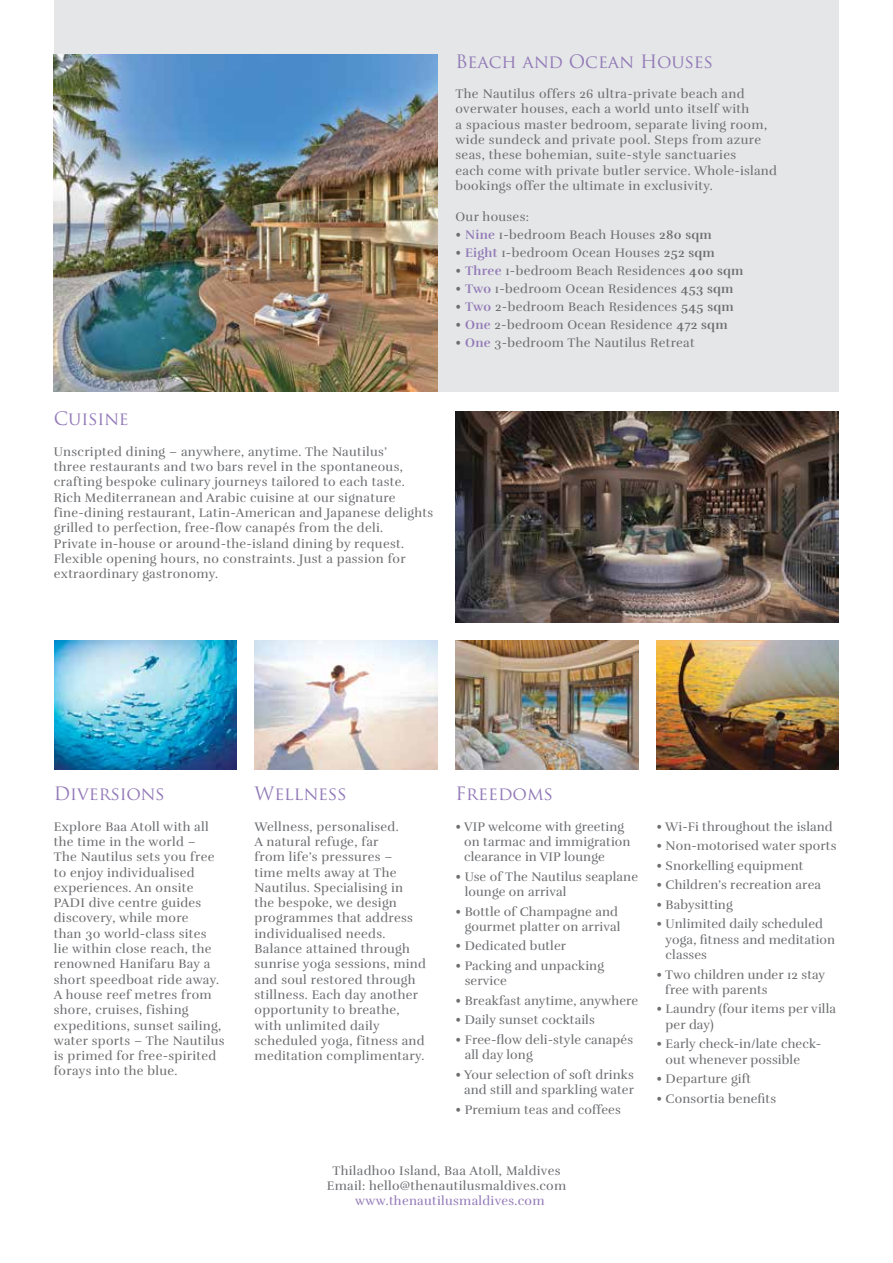
<style>
.page{position:relative;width:893px;height:1263px;background:#fff}
.page>*{position:absolute;margin:0;border:0;box-sizing:border-box;transform-origin:0 0}
.t1{font:18px "Trajan Pro";color:#9279b7}
.t2{font:12.75px/15.3px "Rufina";letter-spacing:.025em;color:#6d6e71}
.t3{font:12.75px "Rufina";letter-spacing:.025em;color:#9279b7}
.s1{font-weight:700;color:#9279b7}
.s2{font-weight:700}
</style>
<div class="page">
<img style="left:455px;top:412px;width:384px;height:211px">
<img style="left:54px;top:640px;width:183px;height:129px">
<img style="left:656px;top:640px;width:183px;height:129px">
<img style="left:255px;top:640px;width:182px;height:129px">
<img style="left:455px;top:640px;width:183px;height:129px">
<div style="left:54px;top:0;width:785px;height:391px;background:#e4e6e7"></div>
<img style="left:54px;top:54px;width:383px;height:337px">
<h1 class="t1" style="left:455px;top:50px;width:259px">Beach and Ocean Houses</h1>
<p class="t2" style="left:455px;top:86px;width:323px">The Nautilus offers 26 ultra-private beach and overwater houses, each a world unto itself with<br>a spacious master bedroom, separate living room, wide sundeck and private pool. Steps from azure seas, these bohemian, suite-style sanctuaries<br>each come with private butler service. Whole-island bookings offer the ultimate in exclusivity.</p>
<p class="t2" style="left:455px;top:210px;width:75px">Our houses:</p>
<p class="t2" style="left:455px;top:228px;width:258px">• <span class="s1">Nine</span> 1-bedroom Beach Houses <span class="s2">280 sqm</span></p>
<p class="t2" style="left:455px;top:246px;width:261px">• <span class="s1">Eight</span> 1-bedroom Ocean Houses <span class="s2">252 sqm</span></p>
<p class="t2" style="left:455px;top:264px;width:290px">• <span class="s1">Three</span> 1-bedroom Beach Residences <span class="s2">400 sqm</span></p>
<p class="t2" style="left:455px;top:282px;width:279px">• <span class="s1">Two</span> 1-bedroom Ocean Residences <span class="s2">453 sqm</span></p>
<p class="t2" style="left:455px;top:300px;width:280px">• <span class="s1">Two</span> 2-bedroom Beach Residences <span class="s2">545 sqm</span></p>
<p class="t2" style="left:455px;top:318px;width:274px">• <span class="s1">One</span> 2-bedroom Ocean Residence <span class="s2">472 sqm</span></p>
<p class="t2" style="left:455px;top:336px;width:241px">• <span class="s1">One</span> 3-bedroom The Nautilus Retreat</p>
<h1 class="t1" style="left:54px;top:407px;width:76px">Cuisine</h1>
<p class="t2" style="left:54px;top:444px;width:381px">Unscripted dining – anywhere, anytime. The Nautilus’<br>three restaurants and two bars revel in the spontaneous, crafting bespoke culinary journeys tailored to each taste.<br>Rich Mediterranean and Arabic cuisine at our signature fine-dining restaurant, Latin-American and Japanese delights grilled to perfection, free-flow canapés from the deli.<br>Private in-house or around-the-island dining by request.<br>Flexible opening hours, no constraints. Just a passion for extraordinary gastronomy.</p>
<h1 class="t1" style="left:54px;top:782px;width:113px">Diversions</h1>
<p class="t2" style="left:54px;top:819px;width:172px">Explore Baa Atoll with all the time in the world –<br>The Nautilus sets you free to enjoy individualised experiences. An onsite<br>PADI dive centre guides discovery, while more<br>than 30 world-class sites<br>lie within close reach, the renowned Hanifaru Bay a short speedboat ride away.<br>A house reef metres from shore, cruises, fishing expeditions, sunset sailing, water sports – The Nautilus is primed for free-spirited forays into the blue.</p>
<h1 class="t1" style="left:255px;top:782px;width:94px">Wellness</h1>
<p class="t2" style="left:255px;top:819px;width:173px">Wellness, personalised.<br>A natural refuge, far<br>from life’s pressures –<br>time melts away at The<br>Nautilus. Specialising in<br>the bespoke, we design programmes that address individualised needs.<br>Balance attained through sunrise yoga sessions, mind and soul restored through stillness. Each day another opportunity to breathe, with unlimited daily scheduled yoga, fitness and meditation complimentary.</p>
<h1 class="t1" style="left:455px;top:782px;width:99px">Freedoms</h1>
<p class="t2" style="left:464px;top:819px;width:168px;text-indent:-9px">• VIP welcome with greeting on tarmac and immigration clearance in VIP lounge</p>
<p class="t2" style="left:465px;top:869px;width:175px;text-indent:-9px">• Use of The Nautilus seaplane lounge on arrival</p>
<p class="t2" style="left:455px;top:904px;width:166px;text-align:right">• Bottle of Champagne and gourmet platter on arrival</p>
<p class="t2" style="left:455px;top:939px;width:112px">• Dedicated butler</p>
<p class="t2" style="left:465px;top:958px;width:141px;text-indent:-9px">• Packing and unpacking service</p>
<p class="t2" style="left:455px;top:993px;width:184px">• Breakfast anytime, anywhere</p>
<p class="t2" style="left:455px;top:1012px;width:141px">• Daily sunset cocktails</p>
<p class="t2" style="left:465px;top:1032px;width:170px;text-indent:-9px">• Free-flow deli-style canapés all day long</p>
<p class="t2" style="left:455px;top:1067px;width:180px;text-align:right">• Your selection of soft drinks and still and sparkling water</p>
<p class="t2" style="left:455px;top:1102px;width:167px">• Premium teas and coffees</p>
<p class="t2" style="left:656px;top:819px;width:178px">• Wi-Fi throughout the island</p>
<p class="t2" style="left:656px;top:838px;width:182px">• Non-motorised water sports</p>
<p class="t2" style="left:656px;top:858px;width:149px">• Snorkelling equipment</p>
<p class="t2" style="left:656px;top:877px;width:166px">• Children’s recreation area</p>
<p class="t2" style="left:656px;top:897px;width:78px">• Babysitting</p>
<p class="t2" style="left:666px;top:916px;width:171px;text-indent:-9px">• Unlimited daily scheduled yoga, fitness and meditation classes</p>
<p class="t2" style="left:665px;top:967px;width:162px;text-indent:-9px">• Two children under 12 stay free with parents</p>
<p class="t2" style="left:666px;top:1001px;width:172px;text-indent:-9px">• Laundry (four items per villa per day)</p>
<p class="t2" style="left:666px;top:1036px;width:157px;text-indent:-9px">• Early check-in/late check&shy;out whenever possible</p>
<p class="t2" style="left:656px;top:1071px;width:96px">• Departure gift</p>
<p class="t2" style="left:656px;top:1091px;width:121px">• Consortia benefits</p>
<p class="t2" style="left:327px;top:1163px;width:241px;text-align:center">Thiladhoo Island, Baa Atoll, Maldives<br>Email: hello@thenautilusmaldives.com</p>
<p class="t3" style="left:355px;top:1193px;width:191px">www.thenautilusmaldives.com</p>
</div>
